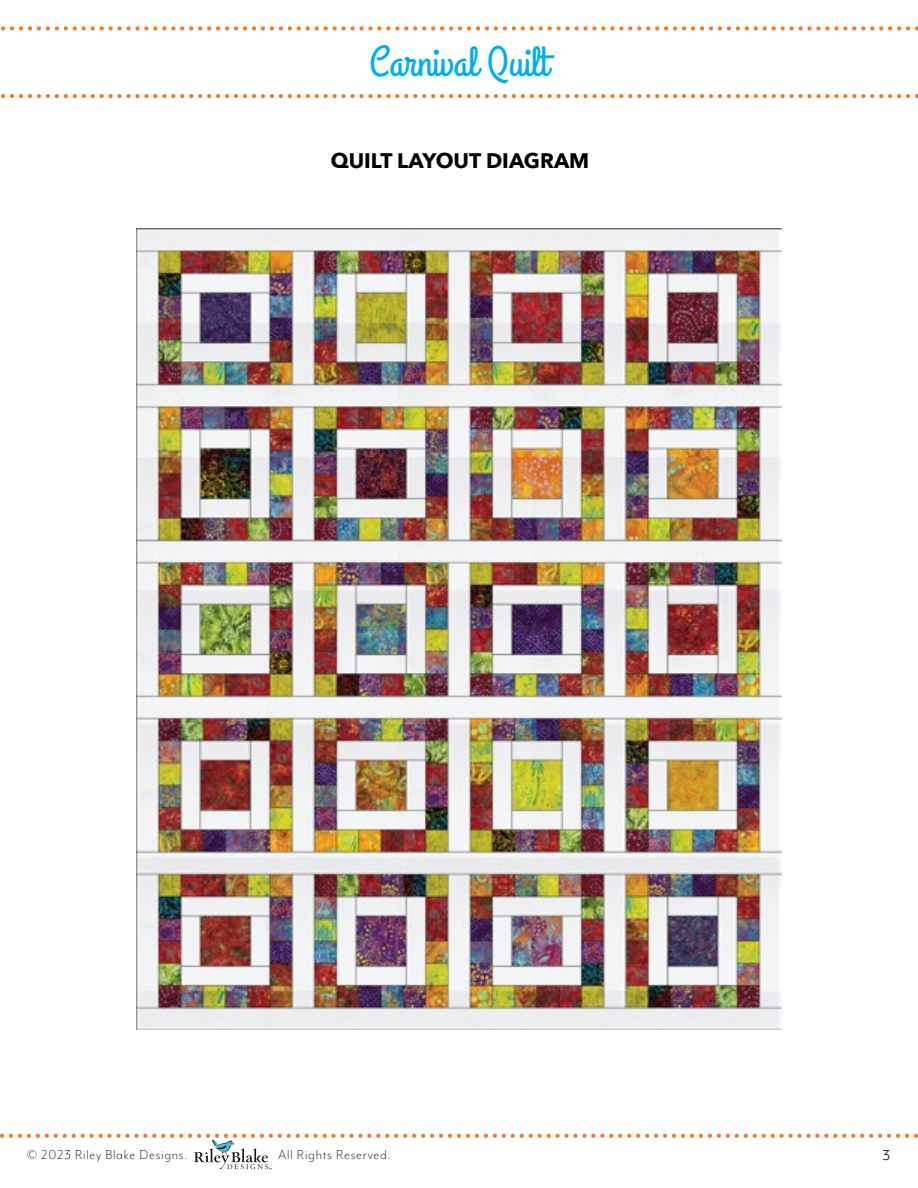
<style>
.page{position:relative;width:918px;height:1188px;background:#fff}
.page>*{position:absolute;margin:0;border:0;box-sizing:border-box;transform-origin:0 0}
.t1{font:42px "Grand Hotel";color:#00aeef}
.t2{font:700 21px "Avenir Next";color:#000}
.t3{font:16.5px "Mr Eaves Mod OT";color:#000}
.t4{font:300 15px "Mr Eaves Mod OT";letter-spacing:.05em;color:#000}
</style>
<div class="page">
<svg style="left:1px;top:94px;width:917px;height:4px"></svg>
<svg style="left:1px;top:26px;width:917px;height:5px"></svg>
<svg style="left:0;top:1134px;width:918px;height:35px"></svg>
<img style="left:136px;top:229px;width:646px;height:801px">
<h1 class="t1" style="left:369px;top:35px;width:181px">Carnival Quilt</h1>
<h2 class="t2" style="left:331px;top:142px;width:260px">QUILT LAYOUT DIAGRAM</h2>
<p class="t4" style="left:27px;top:1146px;width:162px">© 2023 Riley Blake Designs.</p>
<p class="t4" style="left:278px;top:1146px;width:114px">All Rights Reserved.</p>
<p class="t3" style="left:883px;top:1146px;width:9px">3</p>
</div>
